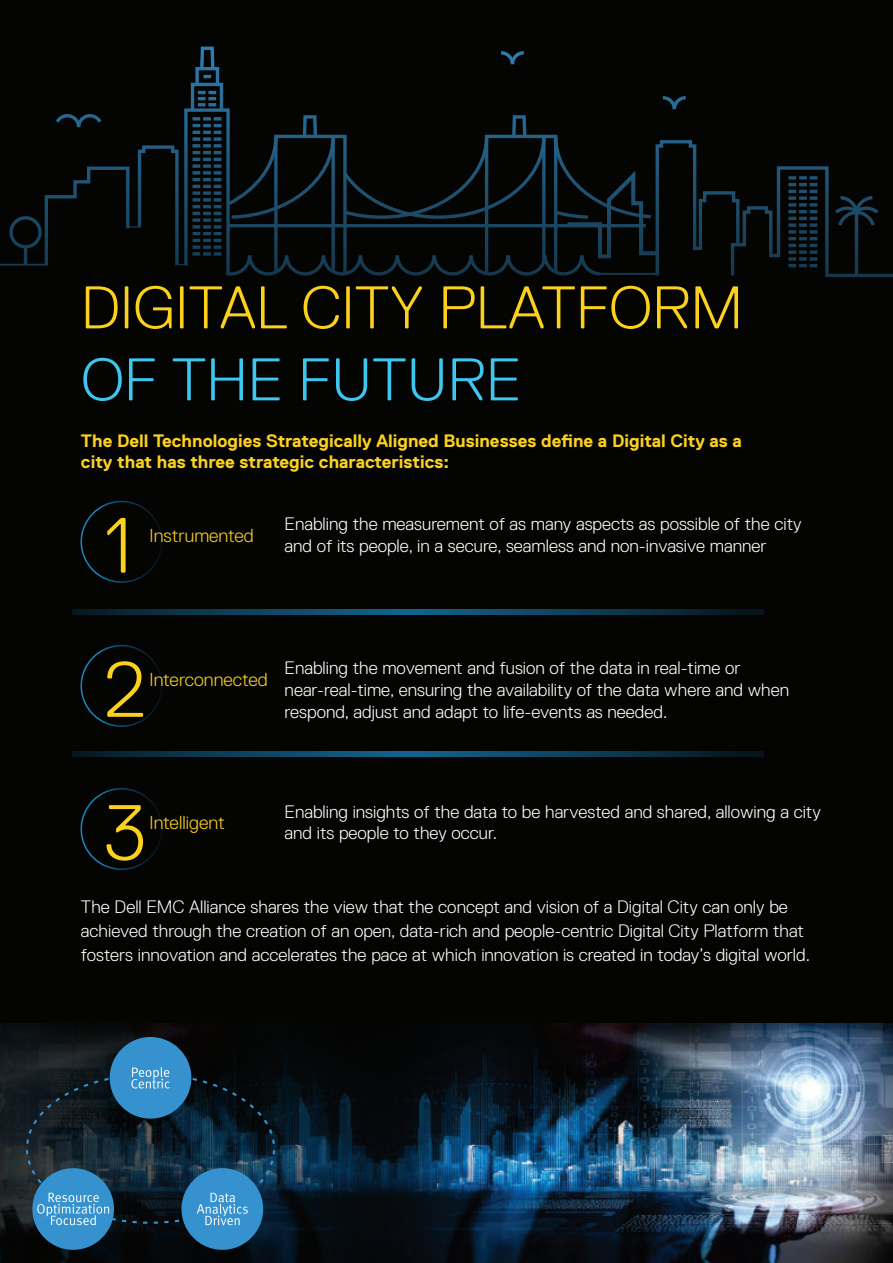
<style>
.page{position:relative;width:893px;height:1263px;background:#040503}
.page>*{position:absolute;margin:0;border:0;box-sizing:border-box;transform-origin:0 0}
.t1{font:300 78.15px "Dell Replica";color:#fcd11e}
.t2{font:300 60px "Dell Replica";color:#fcd11e}
.t3{font:300 60px "Dell Replica";color:#3dc6ef}
.t4{font:300 18.75px "Dell Replica";color:#fcd11e}
.t5{font:300 18px/21.6px "Dell Replica";color:#fff}
.t6{font:700 18px/21.6px "Dell Replica";color:#fcd11e}
</style>
<div class="page">
<svg style="left:501px;top:51px;width:23px;height:14px"></svg>
<hr style="left:24px;top:247px;width:3px;height:17px;background:#3692cf">
<div style="left:9px;top:216px;width:33px;height:32px;border:3px solid #3692cf;border-radius:50%"></div>
<div style="left:191px;top:83px;width:32px;height:29px;border:3px solid #3692cf"></div>
<div style="left:195px;top:67px;width:24px;height:19px;border:3px solid #3692cf"></div>
<svg style="left:198px;top:47px;width:18px;height:31px"></svg>
<hr style="left:0;top:264px;width:48px;height:2px;background:#3692cf">
<svg style="left:43px;top:91px;width:850px;height:186px"></svg>
<svg style="left:81px;top:501px;width:81px;height:82px"></svg>
<svg style="left:81px;top:645px;width:81px;height:82px"></svg>
<svg style="left:72px;top:610px;width:692px;height:4px;background:#0c3d58"></svg>
<svg style="left:81px;top:788px;width:81px;height:82px"></svg>
<svg style="left:72px;top:752px;width:692px;height:4px;background:#0c3d58"></svg>
<img style="left:0;top:1024px;width:333px;height:239px">
<img style="left:333px;top:1024px;width:560px;height:239px">
<div style="left:181px;top:1168px;width:82px;height:82px;background:#3592cf;border-radius:50%"></div>
<div style="left:110px;top:1037px;width:81px;height:82px;background:#3592cf;border-radius:50%"></div>
<div style="left:32px;top:1168px;width:82px;height:82px;background:#3592cf;border-radius:50%"></div>
<svg style="left:131px;top:1067px;width:39px;height:21px"></svg>
<svg style="left:197px;top:1193px;width:51px;height:32px"></svg>
<svg style="left:37px;top:1193px;width:72px;height:32px"></svg>
<h2 class="t2" style="left:81px;top:274px;width:663px">DIGITAL CITY PLATFORM</h2>
<h2 class="t3" style="left:81px;top:346px;width:441px">OF THE FUTURE</h2>
<p class="t6" style="left:81px;top:430px;width:662px">The Dell Technologies Strategically Aligned Businesses define a Digital City as a city that has three strategic characteristics:</p>
<h1 class="t1" style="left:104px;top:502px;width:29px">1</h1>
<p class="t4" style="left:150px;top:525px;width:106px">Instrumented</p>
<p class="t5" style="left:285px;top:513px;width:518px">Enabling the measurement of as many aspects as possible of the city and of its people, in a secure, seamless and non-invasive manner</p>
<h1 class="t1" style="left:104px;top:646px;width:44px">2</h1>
<p class="t4" style="left:150px;top:669px;width:120px">Interconnected</p>
<p class="t5" style="left:285px;top:657px;width:506px">Enabling the movement and fusion of the data in real-time or near-real-time, ensuring the availability of the data where and when</p>
<p class="t5" style="left:285px;top:701px;width:384px">respond, adjust and adapt to life-events as needed.</p>
<h1 class="t1" style="left:104px;top:789px;width:44px">3</h1>
<p class="t4" style="left:150px;top:812px;width:77px">Intelligent</p>
<p class="t5" style="left:285px;top:800px;width:538px">Enabling insights of the data to be harvested and shared, allowing a city</p>
<p class="t5" style="left:285px;top:822px;width:214px">and its people to they occur.</p>
<p class="t5" style="left:81px;top:895px;width:730px;line-height:24px">The Dell EMC Alliance shares the view that the concept and vision of a Digital City can only be achieved through the creation of an open, data-rich and people-centric Digital City Platform that fosters innovation and accelerates the pace at which innovation is created in today’s digital world.</p>
</div>
